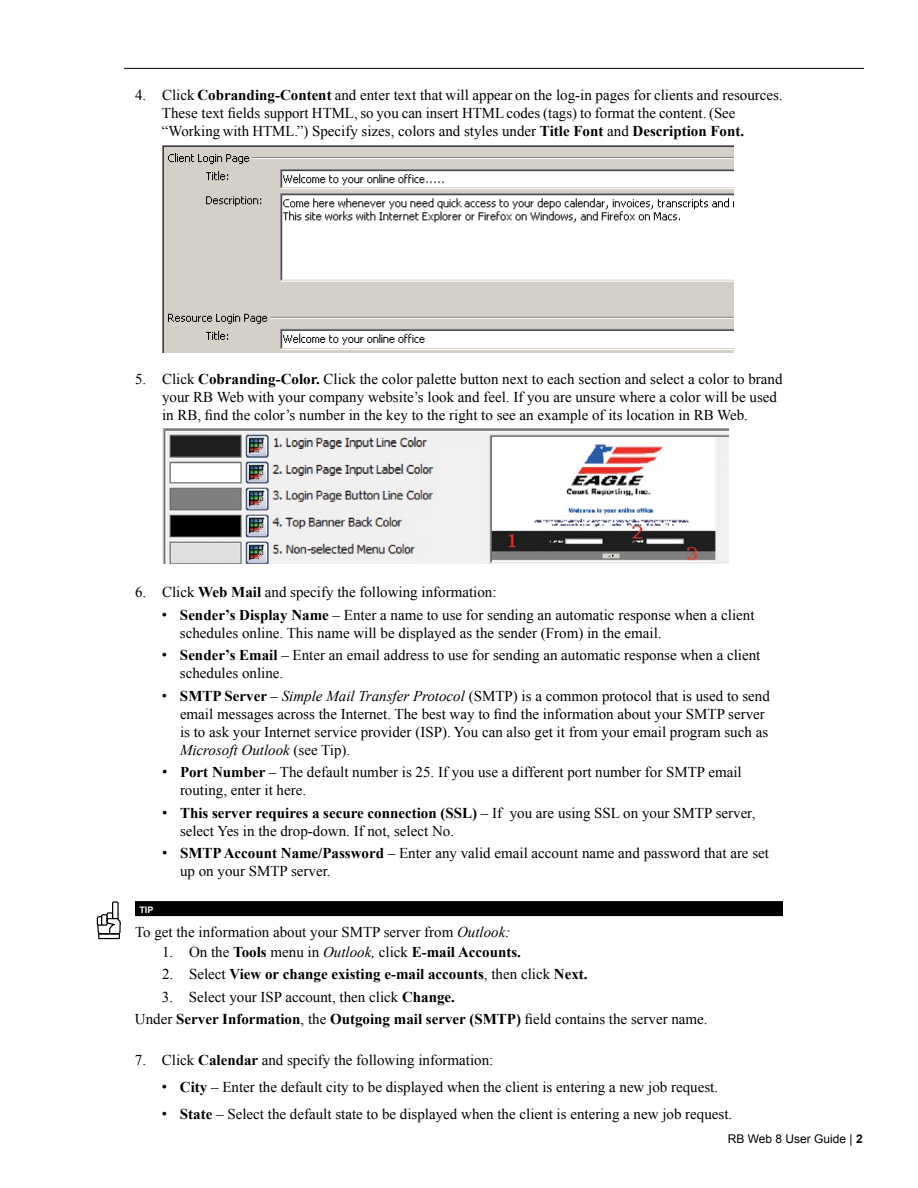
<style>
.page{position:relative;width:918px;height:1188px;background:#fff}
.page>*{position:absolute;margin:0;border:0;box-sizing:border-box;transform-origin:0 0}
.t1{font:15px/18px "Times New Roman";color:#000}
.t2{font:700 15px "Times New Roman";color:#000}
.t3{font:12px "Arial";color:#000}
.t4{font:700 9px "Arial";color:#fff}
.s1{font-weight:700}
.s2{font-family:"Arial"}
.s3{font-style:italic}
.s4{font-weight:400}
.s5{font-weight:400;font-style:italic}
</style>
<div class="page">
<hr style="left:124px;top:68px;width:740px;height:1px;background:#000">
<div style="left:135px;top:901px;width:648px;height:15px;background:#000"></div>
<img style="left:162px;top:145px;width:572px;height:207px">
<img style="left:162px;top:429px;width:567px;height:135px">
<div style="left:112px;top:901px;width:7px;height:23px;border:1px solid #000"></div>
<div style="left:97px;top:916px;width:6px;height:10px;border:1px solid #000"></div>
<div style="left:101px;top:914px;width:7px;height:12px;border:1px solid #000"></div>
<div style="left:107px;top:912px;width:6px;height:11px;border:1px solid #000"></div>
<svg style="left:96px;top:917px;width:25px;height:17px"></svg>
<div style="left:98px;top:933px;width:22px;height:6px;border:1px solid #000"></div>
<p class="t1" style="left:162px;top:86px;width:622px;text-indent:-27px">4. Click <span class="s1">Cobranding-Content</span> and enter text that will appear on the log-in pages for clients and resources.<br>These text fields support HTML, so you can insert HTML codes (tags) to format the content. (See “Working with HTML.”) Specify sizes, colors and styles under <span class="s1">Title Font</span> and <span class="s1">Description Font.</span></p>
<p class="t1" style="left:162px;top:370px;width:622px;text-indent:-27px">5. Click <span class="s1">Cobranding-Color.</span> Click the color palette button next to each section and select a color to brand your RB Web with your company website’s look and feel. If you are unsure where a color will be used in RB, find the color’s number in the key to the right to see an example of its location in RB Web.</p>
<p class="t1" style="left:135px;top:583px;width:363px">6. Click <span class="s1">Web Mail</span> and specify the following information:</p>
<p class="t1" style="left:180px;top:605px;width:576px;text-indent:-18px"><span class="s2">•</span> <span class="s1">Sender’s Display Name</span> – Enter a name to use for sending an automatic response when a client schedules online. This name will be displayed as the sender (From) in the email.</p>
<p class="t1" style="left:180px;top:646px;width:582px;text-indent:-18px"><span class="s2">•</span> <span class="s1">Sender’s Email</span> – Enter an email address to use for sending an automatic response when a client schedules online.</p>
<p class="t1" style="left:180px;top:686px;width:591px;text-indent:-18px"><span class="s2">•</span> <span class="s1">SMTP Server</span> – <span class="s3">Simple Mail Transfer Protocol</span> (SMTP) is a common protocol that is used to send email messages across the Internet. The best way to find the information about your SMTP server is to ask your Internet service provider (ISP). You can also get it from your email program such as <span class="s3">Microsoft Outlook</span> (see Tip).</p>
<p class="t1" style="left:180px;top:763px;width:563px;text-indent:-18px"><span class="s2">•</span> <span class="s1">Port Number</span> – The default number is 25. If you use a different port number for SMTP email routing, enter it here.</p>
<p class="t1" style="left:180px;top:803px;width:577px;text-indent:-18px"><span class="s2">•</span> <span class="s1">This server requires a secure connection (SSL)</span> – If you are using SSL on your SMTP server, select Yes in the drop-down. If not, select No.</p>
<p class="t1" style="left:180px;top:844px;width:591px;text-indent:-18px"><span class="s2">•</span> <span class="s1">SMTP Account Name/Password</span> – Enter any valid email account name and password that are set up on your SMTP server.</p>
<p class="t4" style="left:140px;top:904px;width:16px">TIP</p>
<p class="t1" style="left:135px;top:923px;width:377px">To get the information about your SMTP server from <span class="s3">Outlook:</span></p>
<p class="t2" style="left:162px;top:941px;width:360px"><span class="s4">1. On the</span> Tools <span class="s4">menu in</span> <span class="s5">Outlook,</span> <span class="s4">click</span> E-mail Accounts.</p>
<p class="t2" style="left:162px;top:964px;width:427px"><span class="s4">2. Select</span> View or change existing e-mail accounts<span class="s4">, then click</span> Next.</p>
<p class="t1" style="left:135px;top:985px;width:574px;line-height:22.5px;text-indent:27px">3. Select your ISP account, then click <span class="s1">Change.<br></span>Under <span class="s1">Server Information</span>, the <span class="s1">Outgoing mail server (SMTP)</span> field contains the server name.</p>
<p class="t1" style="left:135px;top:1051px;width:360px">7. Click <span class="s1">Calendar</span> and specify the following information:</p>
<p class="t1" style="left:162px;top:1078px;width:558px"><span class="s2">•</span> <span class="s1">City</span> – Enter the default city to be displayed when the client is entering a new job request.</p>
<p class="t1" style="left:162px;top:1105px;width:572px"><span class="s2">•</span> <span class="s1">State</span> – Select the default state to be displayed when the client is entering a new job request.</p>
<p class="t3" style="left:728px;top:1131px;width:136px">RB Web 8 User Guide | <span class="s1">2</span></p>
</div>
